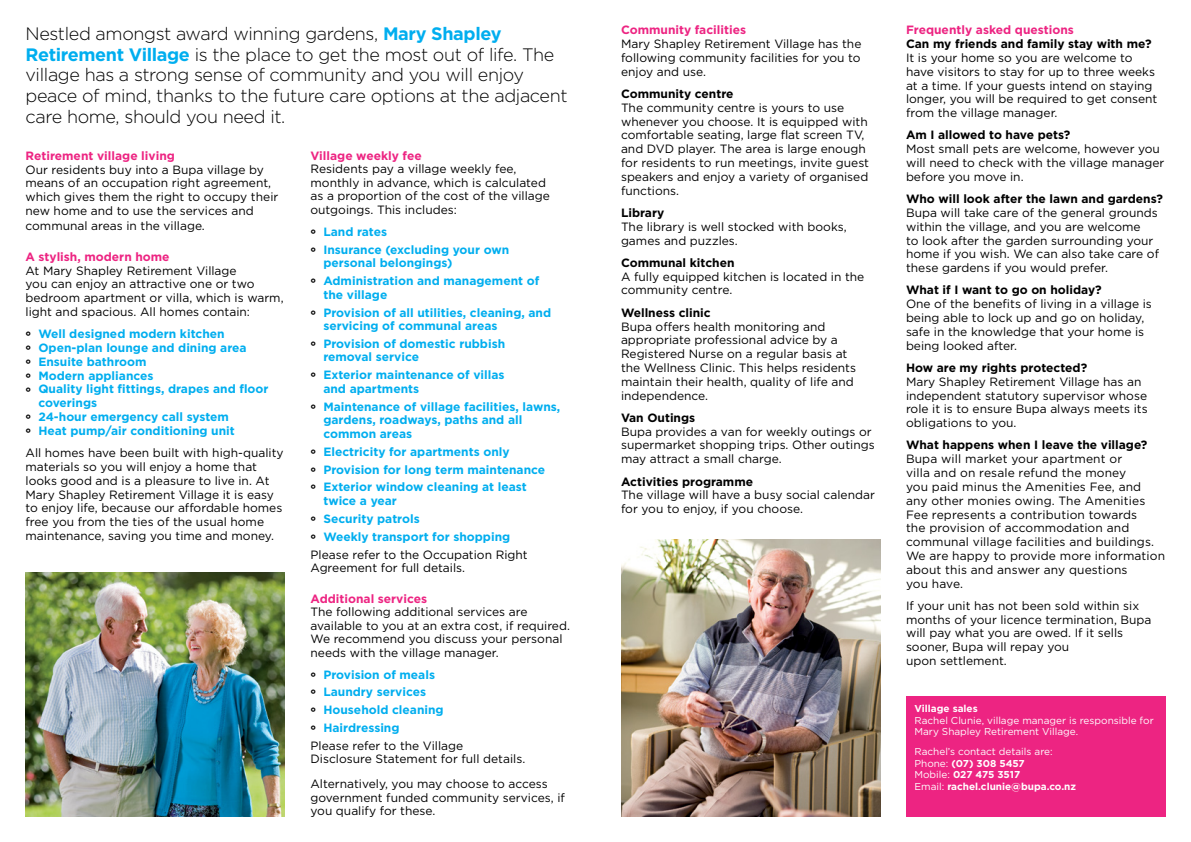
<style>
.page{position:relative;width:1191px;height:842px;background:#fff}
.page>*{position:absolute;margin:0;border:0;box-sizing:border-box;transform-origin:0 0}
.t1{font:300 18px/20.7px "Gotham";letter-spacing:-.02em;color:#000}
.t2{font:12px/13.8px "Gotham";color:#000}
.t3{font:700 12px/17.9px "Gotham";color:#00aeef}
.t4{font:700 12px "Gotham";color:#000}
.t5{font:700 12px "Gotham";color:#ed2482}
.t6{font:10px/11.5px "Gotham";color:#fff}
.t7{font:700 10px "Gotham";color:#fff}
.s1{font-weight:700;color:#00aeef}
.s2{font-weight:900;color:#000}
.s3{font-weight:400;color:#000}
.s4{font-weight:700}
</style>
<div class="page">
<img style="left:26px;top:573px;width:259px;height:243px">
<img style="left:621px;top:539px;width:259px;height:277px">
<div style="left:906px;top:695px;width:259px;height:121px;background:#ed2482"></div>
<p class="t1" style="left:26px;top:23px;width:543px">Nestled amongst award winning gardens, <span class="s1">Mary Shapley Retirement Village</span> is the place to get the most out of life. The village has a strong sense of community and you will enjoy peace of mind, thanks to the future care options at the adjacent care home, should you need it.</p>
<p class="t5" style="left:621px;top:23px;width:127px">Community facilities</p>
<p class="t2" style="left:621px;top:37px;width:242px;text-align:justify">Mary Shapley Retirement Village has the following community facilities for you to enjoy and use.</p>
<p class="t4" style="left:621px;top:87px;width:114px">Community centre</p>
<p class="t2" style="left:621px;top:100px;width:250px">The community centre is yours to use whenever you choose. It is equipped with comfortable seating, large flat screen TV, and DVD player. The area is large enough for residents to run meetings, invite guest speakers and enjoy a variety of organised functions.</p>
<p class="t4" style="left:621px;top:206px;width:45px">Library</p>
<p class="t2" style="left:621px;top:219px;width:227px">The library is well stocked with books, games and puzzles.</p>
<p class="t4" style="left:621px;top:256px;width:115px">Communal kitchen</p>
<p class="t2" style="left:621px;top:269px;width:245px">A fully equipped kitchen is located in the community centre.</p>
<p class="t4" style="left:621px;top:306px;width:91px">Wellness clinic</p>
<p class="t2" style="left:621px;top:319px;width:236px">Bupa offers health monitoring and appropriate professional advice by a Registered Nurse on a regular basis at the Wellness Clinic. This helps residents maintain their health, quality of life and independence.</p>
<p class="t4" style="left:621px;top:411px;width:76px">Van Outings</p>
<p class="t2" style="left:621px;top:424px;width:255px">Bupa provides a van for weekly outings or supermarket shopping trips. Other outings may attract a small charge.</p>
<p class="t4" style="left:621px;top:474px;width:134px">Activities programme</p>
<p class="t2" style="left:621px;top:488px;width:255px">The village will have a busy social calendar for you to enjoy, if you choose.</p>
<p class="t5" style="left:310px;top:149px;width:113px">Village weekly fee</p>
<p class="t2" style="left:310px;top:162px;width:241px;line-height:13.5px">Residents pay a village weekly fee, monthly in advance, which is calculated as a proportion of the cost of the village outgoings. This includes:</p>
<p class="t3" style="left:310px;top:222px;width:200px"><span class="s2">°</span> Land rates<br><span class="s2">°</span> I nsurance (excluding your own</p>
<p class="t3" style="left:310px;top:254px;width:230px;text-indent:13px">personal belongings)<br><span class="s2">°</span> Administration and management of</p>
<p class="t3" style="left:310px;top:285px;width:242px;text-indent:13px">the village<br><span class="s2">°</span> Provision of all utilities, cleaning, and</p>
<p class="t3" style="left:310px;top:316px;width:196px;text-align:center">servicing of communal areas<br><span class="s2">°</span> Provision of domestic rubbish</p>
<p class="t3" style="left:310px;top:348px;width:196px;text-indent:13px">removal service<br><span class="s2">°</span> Exterior maintenance of villas</p>
<p class="t3" style="left:310px;top:379px;width:251px;text-indent:13px">and apartments<br><span class="s2">°</span> Maintenance of village facilities, lawns,</p>
<p class="t3" style="left:323px;top:413px;width:200px;line-height:13.5px">gardens, roadways, paths and all common areas</p>
<p class="t3" style="left:310px;top:442px;width:236px"><span class="s2">°</span> Electricity for apartments only<br><span class="s2">°</span> Provision for long term maintenance <span class="s2">°</span> Exterior window cleaning at least</p>
<p class="t3" style="left:310px;top:491px;width:219px;text-indent:13px">twice a year<br><span class="s2">°</span> Security patrols<br><span class="s2">°</span> Weekly transport for shopping<br><span class="s3">Please refer to the Occupation Right</span></p>
<p class="t2" style="left:310px;top:561px;width:156px">Agreement for full details.</p>
<p class="t5" style="left:310px;top:591px;width:118px">Additional services</p>
<p class="t2" style="left:310px;top:605px;width:261px;line-height:13.5px">The following additional services are available to you at an extra cost, if required.<br>We recommend you discuss your personal needs with the village manager.</p>
<p class="t3" style="left:310px;top:665px;width:154px"><span class="s2">°</span> Provision of meals<br><span class="s2">°</span> Laundry services<br><span class="s2">°</span> Household cleaning<br><span class="s2">°</span> Hairdressing<br><span class="s3">Please refer to the Village</span></p>
<p class="t2" style="left:310px;top:746px;width:239px;line-height:24.9px">Disclosure Statement for full details.<br>Alternatively, you may choose to access</p>
<p class="t2" style="left:310px;top:790px;width:256px">government funded community services, if you qualify for these.</p>
<p class="t5" style="left:26px;top:149px;width:151px">Retirement village living</p>
<p class="t2" style="left:26px;top:162px;width:254px">Our residents buy into a Bupa village by means of an occupation right agreement, which gives them the right to occupy their new home and to use the services and</p>
<p class="t2" style="left:26px;top:219px;width:181px">communal areas in the village.</p>
<p class="t5" style="left:26px;top:250px;width:146px">A stylish, modern home</p>
<p class="t2" style="left:26px;top:263px;width:259px">At Mary Shapley Retirement Village<br>you can enjoy an attractive one or two bedroom apartment or villa, which is warm, light and spacious. All homes contain:</p>
<p class="t3" style="left:26px;top:325px;width:201px"><span class="s2">°</span> Well designed modern kitchen</p>
<p class="t3" style="left:26px;top:339px;width:223px"><span class="s2">°</span> Open-plan lounge and dining area</p>
<p class="t3" style="left:26px;top:352px;width:123px"><span class="s2">°</span> Ensuite bathroom</p>
<p class="t3" style="left:26px;top:366px;width:129px"><span class="s2">°</span> Modern appliances</p>
<p class="t3" style="left:26px;top:380px;width:244px"><span class="s2">°</span> Quality light fittings, drapes and floor</p>
<p class="t3" style="left:38px;top:394px;width:60px">coverings</p>
<p class="t3" style="left:26px;top:408px;width:205px"><span class="s2">°</span> 24-hour emergency call system</p>
<p class="t3" style="left:26px;top:421px;width:211px"><span class="s2">°</span> Heat pump/air conditioning unit</p>
<p class="t2" style="left:26px;top:446px;width:260px">All homes have been built with high-quality materials so you will enjoy a home that looks good and is a pleasure to live in. At Mary Shapley Retirement Village it is easy to enjoy life, because our affordable homes free you from the ties of the usual home maintenance, saving you time and money.</p>
<p class="t5" style="left:906px;top:23px;width:169px">Frequently asked questions</p>
<p class="t4" style="left:906px;top:37px;width:247px">Can my friends and family stay with me?</p>
<p class="t2" style="left:906px;top:51px;width:253px">It is your home so you are welcome to have visitors to stay for up to three weeks at a time. If your guests intend on staying longer, you will be required to get consent from the village manager.</p>
<p class="t4" style="left:906px;top:128px;width:166px">Am I allowed to have pets?</p>
<p class="t2" style="left:906px;top:142px;width:260px">Most small pets are welcome, however you will need to check with the village manager before you move in.</p>
<p class="t4" style="left:906px;top:192px;width:258px">Who will look after the lawn and gardens?</p>
<p class="t2" style="left:906px;top:206px;width:255px">Bupa will take care of the general grounds within the village, and you are welcome<br>to look after the garden surrounding your home if you wish. We can also take care of these gardens if you would prefer.</p>
<p class="t4" style="left:906px;top:283px;width:197px">What if I want to go on holiday?</p>
<p class="t2" style="left:906px;top:297px;width:247px">One of the benefits of living in a village is being able to lock up and go on holiday, safe in the knowledge that your home is being looked after.</p>
<p class="t4" style="left:906px;top:361px;width:183px">H ow are my rights protected?</p>
<p class="t2" style="left:906px;top:374px;width:243px">Mary Shapley Retirement Village has an independent statutory supervisor whose role it is to ensure Bupa always meets its obligations to you.</p>
<p class="t4" style="left:906px;top:438px;width:243px">What happens when I leave the village?</p>
<p class="t2" style="left:906px;top:452px;width:261px">Bupa will market your apartment or<br>villa and on resale refund the money<br>you paid minus the Amenities Fee, and any other monies owing. The Amenities Fee represents a contribution towards<br>the provision of accommodation and communal village facilities and buildings.<br>We are happy to provide more information about this and answer any questions<br>you have.</p>
<p class="t2" style="left:906px;top:598px;width:247px">If your unit has not been sold within six months of your licence termination, Bupa will pay what you are owed. If it sells sooner, Bupa will repay you<br>upon settlement.</p>
<p class="t7" style="left:914px;top:703px;width:65px">Village sales</p>
<p class="t6" style="left:914px;top:714px;width:241px">Rachel Clunie, village manager is responsible for<br>Mary Shapley Retirement Village.</p>
<p class="t6" style="left:914px;top:746px;width:163px">Rachel’s contact details are:<br>Phone: <span class="s4">(07) 308 5457<br></span>Mobile: <span class="s4">027 475 3517<br></span>Email: <span class="s4">rachel.clunie@bupa.co.nz</span></p>
</div>
